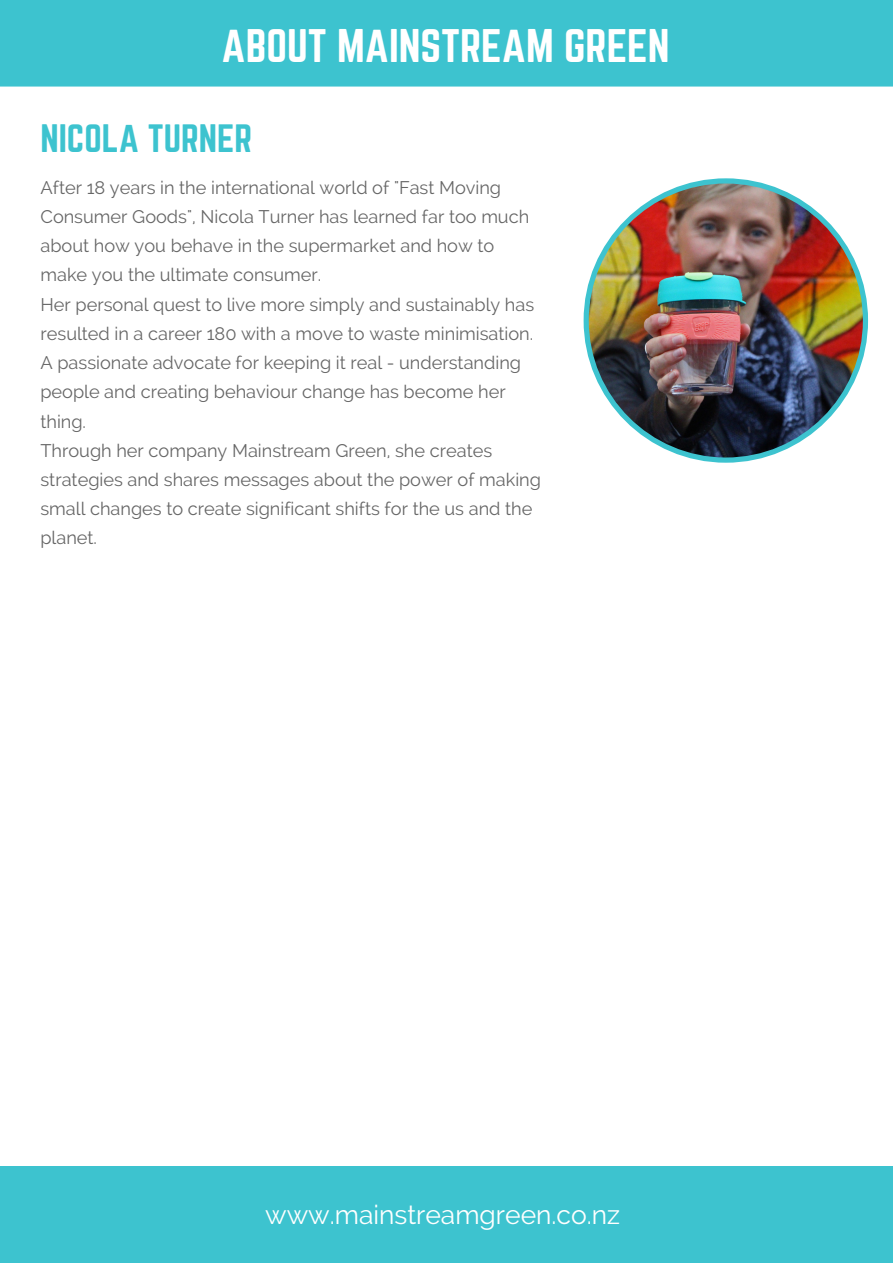
<style>
.page{position:relative;width:893px;height:1263px;background:#fff}
.page>*{position:absolute;margin:0;border:0;box-sizing:border-box;transform-origin:0 0}
.t1{font:41.25px "Norwester";color:#fff}
.t2{font:34.65px "Norwester";color:#3dc3cf}
.t3{font:26.4px "Raleway";color:#fff}
.t4{font:18.15px/29.2px "Raleway";color:#000}
</style>
<div class="page">
<div style="left:0;top:0;width:892px;height:87px;background:#3dc3cf"></div>
<div style="left:0;top:1166px;width:892px;height:96px;background:#3dc3cf"></div>
<img style="left:583px;top:178px;width:285px;height:285px">
<h1 class="t1" style="left:221px;top:26px;width:449px">ABOUT MAINSTREAM GREEN</h1>
<h2 class="t2" style="left:40px;top:122px;width:213px">NICOLA TURNER</h2>
<p class="t4" style="left:40px;top:173px;width:502px">After 18 years in the international world of "Fast Moving Consumer Goods", Nicola Turner has learned far too much about how you behave in the supermarket and how to make you the ultimate consumer.<br>Her personal quest to live more simply and sustainably has resulted in a career 180 with a move to waste minimisation.<br>A passionate advocate for keeping it real - understanding people and creating behaviour change has become her thing.<br>Through her company Mainstream Green, she creates strategies and shares messages about the power of making small changes to create significant shifts for the us and the planet.</p>
<h3 class="t3" style="left:265px;top:1199px;width:356px">www.mainstreamgreen.co.nz</h3>
</div>
